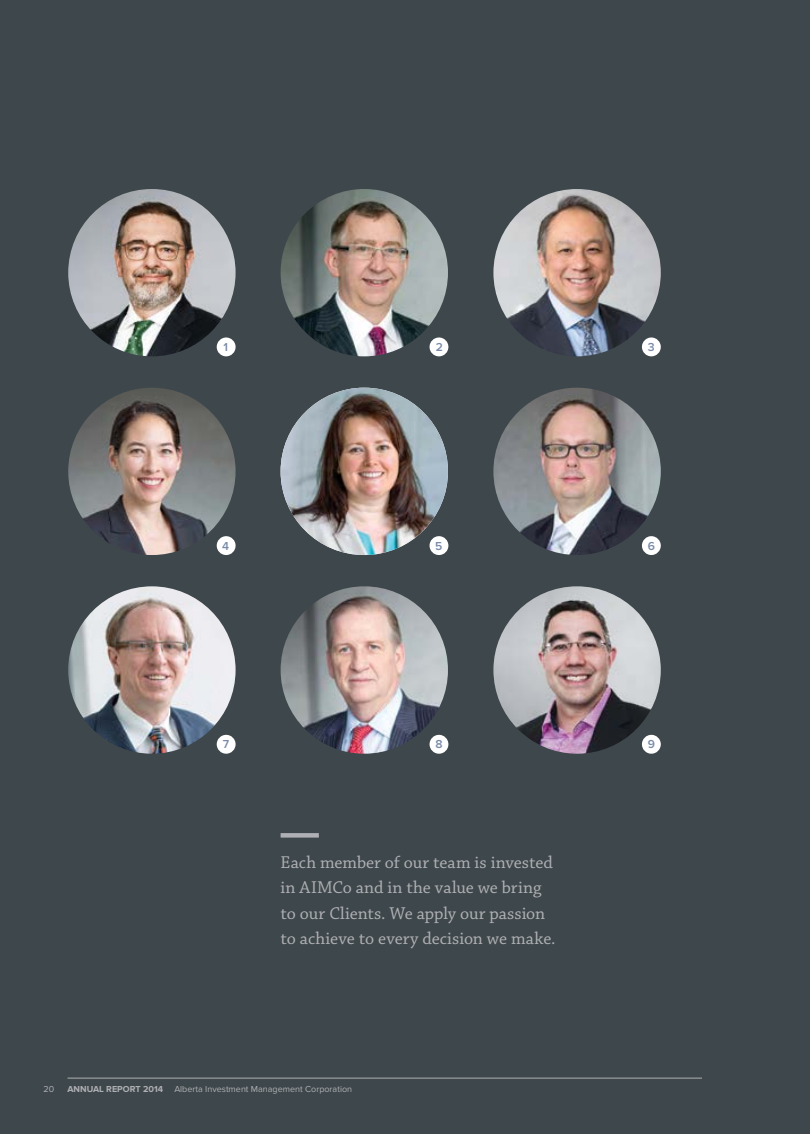
<style>
.page{position:relative;width:810px;height:1134px;background:#3e474b}
.page>*{position:absolute;margin:0;border:0;box-sizing:border-box;transform-origin:0 0}
.t1{font:18px/25.5px "Chaparral Pro";color:#afb0b5}
.t2{font:600 12px "Proxima Nova";color:#788aa8}
.t3{font:9px "Proxima Nova";color:#afb0b5}
.t4{font:700 9px "Proxima Nova";color:#afb0b5}
</style>
<div class="page">
<img style="left:68px;top:189px;width:168px;height:167px;border-radius:84px">
<img style="left:68px;top:586px;width:168px;height:168px;border-radius:84px">
<img style="left:281px;top:586px;width:167px;height:168px;border-radius:84px">
<img style="left:281px;top:189px;width:167px;height:167px;border-radius:84px">
<img style="left:493px;top:189px;width:168px;height:167px;border-radius:84px">
<img style="left:281px;top:388px;width:167px;height:167px;border-radius:84px">
<img style="left:493px;top:388px;width:168px;height:167px;border-radius:84px">
<img style="left:68px;top:388px;width:168px;height:167px;border-radius:84px">
<img style="left:493px;top:586px;width:168px;height:168px;border-radius:84px">
<div style="left:217px;top:337px;width:19px;height:19px;background:#fff;border-radius:50%"></div>
<div style="left:217px;top:735px;width:19px;height:19px;background:#fff;border-radius:50%"></div>
<div style="left:430px;top:735px;width:18px;height:19px;background:#fff;border-radius:50%"></div>
<div style="left:430px;top:337px;width:18px;height:19px;background:#fff;border-radius:50%"></div>
<div style="left:642px;top:337px;width:19px;height:19px;background:#fff;border-radius:50%"></div>
<div style="left:430px;top:536px;width:18px;height:19px;background:#fff;border-radius:50%"></div>
<div style="left:642px;top:536px;width:19px;height:19px;background:#fff;border-radius:50%"></div>
<div style="left:217px;top:536px;width:19px;height:19px;background:#fff;border-radius:50%"></div>
<div style="left:642px;top:735px;width:19px;height:19px;background:#fff;border-radius:50%"></div>
<div style="left:281px;top:833px;width:38px;height:5px;background:#afb0b5"></div>
<hr style="left:68px;top:1078px;width:634px;height:1px;background:#afb0b5">
<p class="t2" style="left:223px;top:340px;width:6px">1</p>
<p class="t2" style="left:436px;top:340px;width:9px">2</p>
<p class="t2" style="left:648px;top:340px;width:8px">3</p>
<p class="t2" style="left:222px;top:539px;width:8px">4</p>
<p class="t2" style="left:435px;top:539px;width:9px">5</p>
<p class="t2" style="left:648px;top:539px;width:9px">6</p>
<p class="t2" style="left:223px;top:737px;width:8px">7</p>
<p class="t2" style="left:435px;top:737px;width:9px">8</p>
<p class="t1" style="left:281px;top:850px;width:277px">Each member of our team is invested in AIMCo and in the value we bring to our Clients. We apply our passion to achieve to every decision we make.</p>
<p class="t3" style="left:44px;top:1084px;width:12px">20</p>
<p class="t4" style="left:68px;top:1084px;width:97px">ANNUAL REPORT 2014</p>
<p class="t3" style="left:174px;top:1084px;width:179px">Alberta Investment Management Corporation</p>
<p class="t2" style="left:648px;top:737px;width:9px">9</p>
</div>
